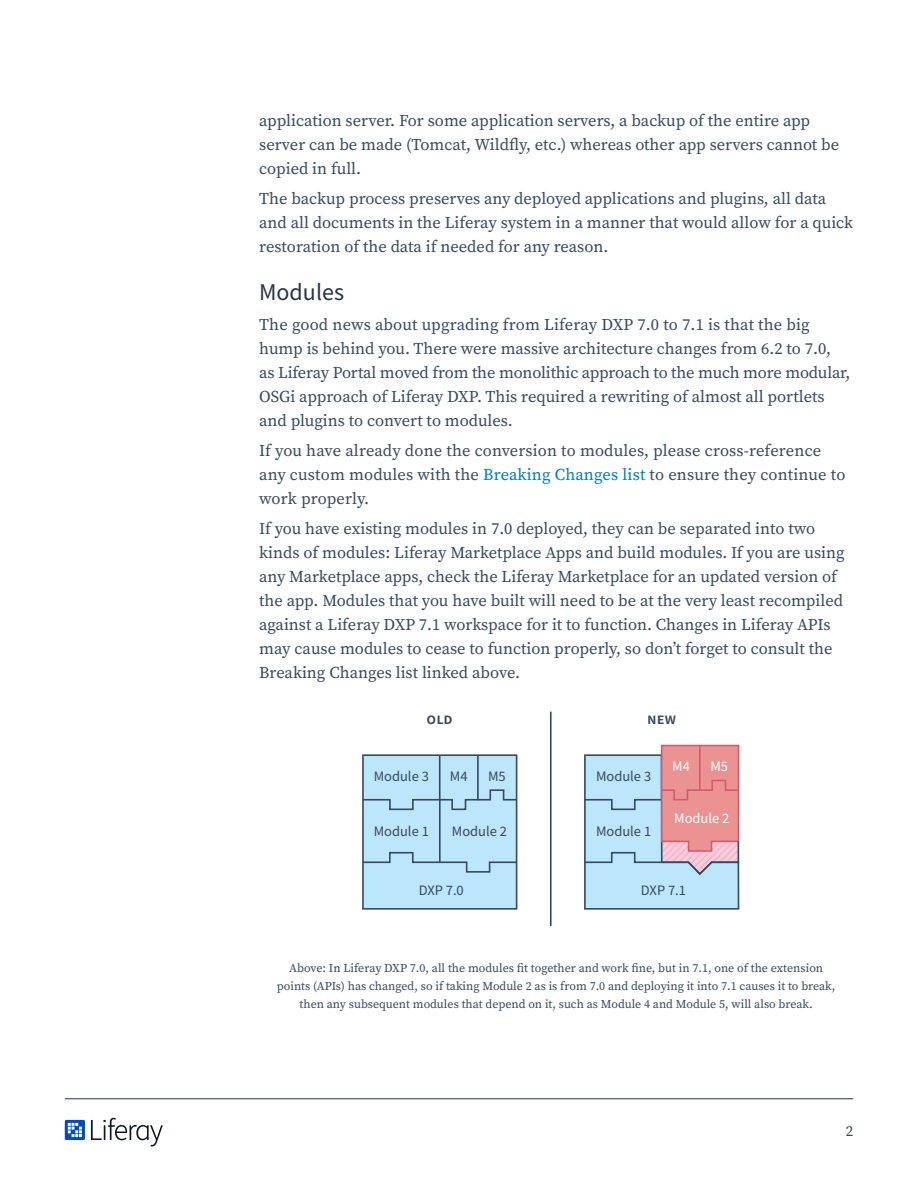
<style>
.page{position:relative;width:918px;height:1188px;background:#fff}
.page>*{position:absolute;margin:0;border:0;box-sizing:border-box;transform-origin:0 0}
.t1{font:24px "Source Sans Pro";color:#243449}
.Text{font:16.5px/24px "Source Serif Pro";color:#38485f}
.t2{font:600 16.05px "Source Sans Pro";color:#38485f}
.t3{font:15px "Source Serif Pro";color:#38485f}
.t4{font:14.4px "Source Sans Pro";color:#38485f}
.t5{font:14.4px "Source Sans Pro";color:#fff}
.t6{font:12px/18px "Source Serif Pro";color:#38485f;text-align:center}
.s1{color:#007bba}
</style>
<div class="page">
<svg style="left:65px;top:1120px;width:20px;height:20px"></svg>
<svg style="left:91px;top:1118px;width:72px;height:28px"></svg>
<hr style="left:65px;top:1098px;width:788px;height:1px;background:#3b4960">
<div style="left:363px;top:755px;width:154px;height:154px;background:#bce6fa"></div>
<div style="left:362px;top:754px;width:155px;height:156px;border:2px solid #38485f"></div>
<svg style="left:362px;top:754px;width:156px;height:57px"></svg>
<svg style="left:362px;top:851px;width:156px;height:22px"></svg>
<hr style="left:439px;top:800px;width:2px;height:62px;background:#38485f">
<hr style="left:550px;top:712px;width:2px;height:214px;background:#38485f">
<svg style="left:584px;top:744px;width:156px;height:166px;background:#c6c0cd"></svg>
<p class="Text" style="left:259px;top:108px;width:581px">application server. For some application servers, a backup of the entire app server can be made (Tomcat, Wildfly, etc.) whereas other app servers cannot be copied in full.</p>
<p class="Text" style="left:259px;top:186px;width:596px">The backup process preserves any deployed applications and plugins, all data and all documents in the Liferay system in a manner that would allow for a quick restoration of the data if needed for any reason.</p>
<h3 class="t1" style="left:259px;top:277px;width:86px">Modules</h3>
<p class="Text" style="left:259px;top:312px;width:593px">The good news about upgrading from Liferay DXP 7. 0 to 7. 1 is that the big hump is behind you. There were massive architecture changes from 6. 2 to 7. 0, as Liferay Portal moved from the monolithic approach to the much more modular, OSGi approach of Liferay DXP. This required a rewriting of almost all portlets and plugins to convert to modules.</p>
<p class="Text" style="left:259px;top:438px;width:588px">If you have already done the conversion to modules, please cross-reference any custom modules with the <span class="s1">Breaking Changes list</span> to ensure they continue to work properly.</p>
<p class="Text" style="left:259px;top:516px;width:587px">If you have existing modules in 7. 0 deployed, they can be separated into two kinds of modules: Liferay Marketplace Apps and build modules. If you are using any Marketplace apps, check the Liferay Marketplace for an updated version of the app. Modules that you have built will need to be at the very least recompiled against a Liferay DXP 7. 1 workspace for it to function. Changes in Liferay APIs may cause modules to cease to function properly, so don’t forget to consult the Breaking Changes list linked above.</p>
<p class="t2" style="left:427px;top:708px;width:28px">OLD</p>
<p class="t2" style="left:647px;top:708px;width:30px">NEW</p>
<p class="t4" style="left:374px;top:767px;width:57px">Module 3</p>
<p class="t4" style="left:450px;top:767px;width:19px">M4</p>
<p class="t4" style="left:488px;top:767px;width:19px">M5</p>
<p class="t4" style="left:596px;top:767px;width:57px">Module 3</p>
<p class="t4" style="left:374px;top:822px;width:57px">Module 1</p>
<p class="t4" style="left:452px;top:822px;width:57px">Module 2</p>
<p class="t4" style="left:596px;top:822px;width:57px">Module 1</p>
<p class="t5" style="left:672px;top:757px;width:19px">M4</p>
<p class="t5" style="left:710px;top:757px;width:19px">M5</p>
<p class="t5" style="left:674px;top:809px;width:57px">Module 2</p>
<p class="t4" style="left:419px;top:881px;width:47px">DXP 7.0</p>
<p class="t4" style="left:641px;top:881px;width:47px">DXP 7.1</p>
<p class="t6" style="left:277px;top:959px;width:560px">Above: In Liferay DXP 7.0, all the modules fit together and work fine, but in 7.1, one of the extension points (APIs) has changed, so if taking Module 2 as is from 7.0 and deploying it into 7.1 causes it to break, then any subsequent modules that depend on it, such as Module 4 and Module 5, will also break.</p>
<p class="t3" style="left:846px;top:1121px;width:9px">2</p>
</div>
